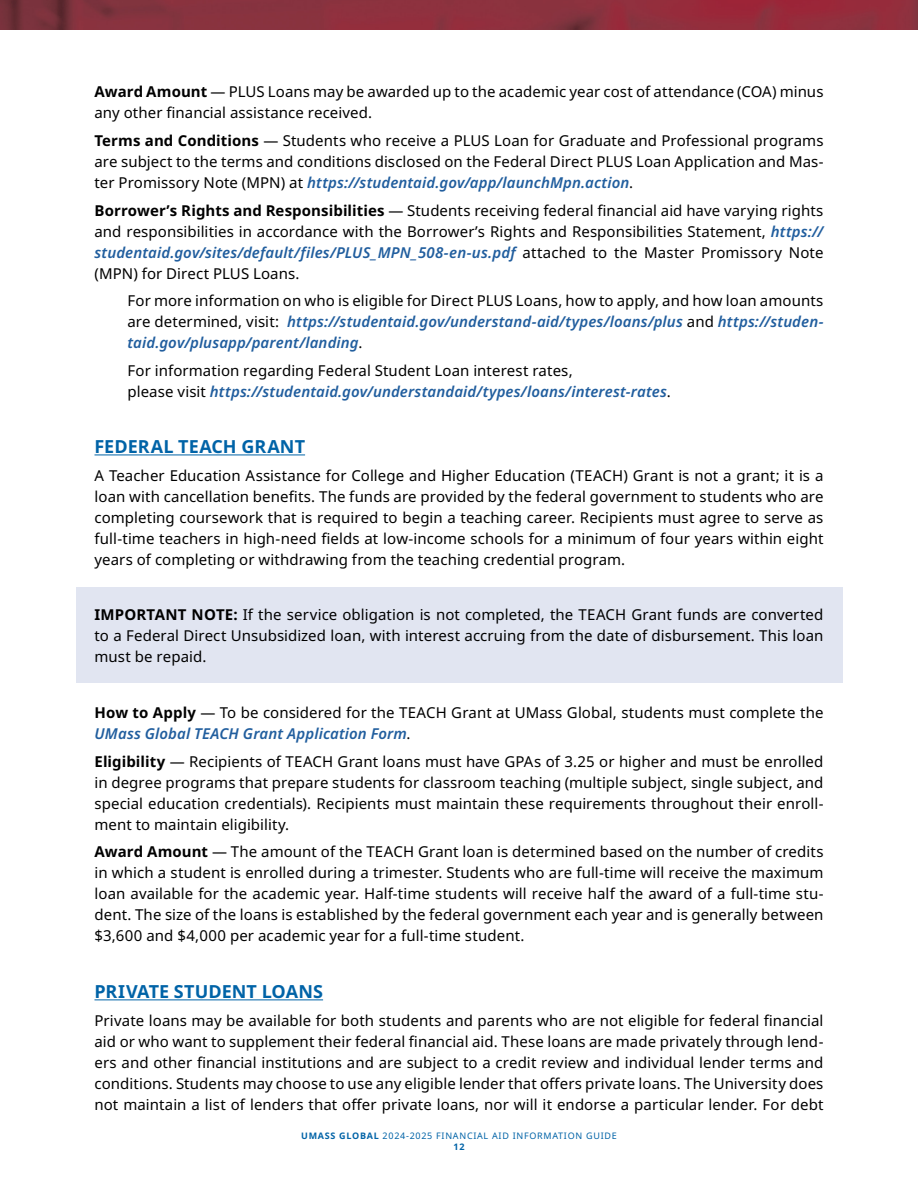
<style>
.page{position:relative;width:918px;height:1188px;background:#fff}
.page>*{position:absolute;margin:0;border:0;box-sizing:border-box;transform-origin:0 0}
.t1{font:700 18px "Noto Sans";letter-spacing:.005em;color:#0063a7}
.t2{font:15px/21px "Noto Sans";letter-spacing:.005em;color:#000}
.t3{font:italic 600 15px "Noto Sans";letter-spacing:.01em;color:#215e9e}
.t4{font:9px/10.8px "Noto Sans";letter-spacing:.08em;color:#0063a7;text-align:center}
.s1{font-weight:700}
.s2{font-weight:600;font-style:italic;color:#215e9e}
.s3{font-weight:400;font-style:normal;color:#000}
</style>
<div class="page">
<img style="left:0;top:0;width:918px;height:29px">
<div style="left:76px;top:588px;width:766px;height:95px;background:#e1e5f1"></div>
<hr style="left:94px;top:454px;width:211px;height:1px;background:#0063a7">
<hr style="left:94px;top:999px;width:229px;height:1px;background:#0063a7">
<p class="t2" style="left:94px;top:81px;width:731px"><span class="s1">Award Amount</span> — PLUS Loans may be awarded up to the academic year cost of attendance (COA) minus any other financial assistance received.</p>
<p class="t2" style="left:94px;top:130px;width:731px;text-align:justify"><span class="s1">Terms and Conditions</span> — Students who receive a PLUS Loan for Graduate and Professional programs are subject to the terms and conditions disclosed on the Federal Direct PLUS Loan Application and Mas&shy;ter Promissory Note (MPN) at <span class="s2">https://studentaid.gov/app/launchMpn.action</span>.</p>
<p class="t2" style="left:94px;top:200px;width:730px"><span class="s1">Borrower’s Rights and Responsibilities</span> — Students receiving federal financial aid have varying rights</p>
<p class="t2" style="left:94px;top:221px;width:731px">and responsibilities in accordance with the Borrower’s Rights and Responsibilities Statement, <span class="s2">https:// studentaid.gov/sites/default/files/PLUS_MPN_508-en-us.pdf</span> attached to the Master Promissory Note</p>
<p class="t2" style="left:94px;top:263px;width:207px">(MPN) for Direct PLUS Loans.</p>
<p class="t2" style="left:127px;top:291px;width:698px;text-align:justify">For more information on who is eligible for Direct PLUS Loans, how to apply, and how loan amounts are determined, visit: <span class="s2">https://studentaid.gov/understand-aid/types/loans/plus</span> and <span class="s2">https://studen&shy;taid.gov/plusapp/parent/landing</span>.</p>
<p class="t2" style="left:127px;top:360px;width:447px">For information regarding Federal Student Loan interest rates,</p>
<p class="t3" style="left:127px;top:381px;width:545px"><span class="s3">please visit</span> https://studentaid.gov/understandaid/types/loans/interest-rates<span class="s3">.</span></p>
<h4 class="t1" style="left:94px;top:434px;width:212px">FEDERAL TEACH GRANT</h4>
<p class="t2" style="left:94px;top:465px;width:730px">A Teacher Education Assistance for College and Higher Education (TEACH) Grant is not a grant; it is a loan with cancellation benefits. The funds are provided by the federal government to students who are</p>
<p class="t2" style="left:94px;top:507px;width:730px">completing coursework that is required to begin a teaching career. Recipients must agree to serve as</p>
<p class="t2" style="left:94px;top:528px;width:730px">full-time teachers in high-need fields at low-income schools for a minimum of four years within eight</p>
<p class="t2" style="left:94px;top:549px;width:532px">years of completing or withdrawing from the teaching credential program.</p>
<p class="t2" style="left:94px;top:605px;width:730px;text-align:justify"><span class="s1">IMPORTANT NOTE:</span> If the service obligation is not completed, the TEACH Grant funds are converted to a Federal Direct Unsubsidized loan, with interest accruing from the date of disbursement. This loan must be repaid.</p>
<p class="t2" style="left:95px;top:702px;width:731px"><span class="s1">How to Apply</span> — To be considered for the TEACH Grant at UMass Global, students must complete the<br><span class="s2">UMass Global TEACH Grant Application Form</span>.</p>
<p class="t2" style="left:94px;top:751px;width:731px"><span class="s1">Eligibility</span> — Recipients of TEACH Grant loans must have GPAs of 3.25 or higher and must be enrolled</p>
<p class="t2" style="left:94px;top:772px;width:730px">in degree programs that prepare students for classroom teaching (multiple subject, single subject, and</p>
<p class="t2" style="left:94px;top:793px;width:730px">special education credentials). Recipients must maintain these requirements throughout their enroll&shy;ment to maintain eligibility.</p>
<p class="t2" style="left:94px;top:842px;width:731px;text-align:justify"><span class="s1">Award Amount</span> — The amount of the TEACH Grant loan is determined based on the number of credits in which a student is enrolled during a trimester. Students who are full-time will receive the maximum loan available for the academic year. Half-time students will receive half the award of a full-time stu&shy;dent. The size of the loans is established by the federal government each year and is generally between $3,600 and $4,000 per academic year for a full-time student.</p>
<h4 class="t1" style="left:94px;top:979px;width:230px">PRIVATE STUDENT LOANS</h4>
<p class="t2" style="left:94px;top:1010px;width:730px;text-align:justify">Private loans may be available for both students and parents who are not eligible for federal financial aid or who want to supplement their federal financial aid. These loans are made privately through lend&shy;ers and other financial institutions and are subject to a credit review and individual lender terms and conditions. Students may choose to use any eligible lender that offers private loans. The University does not maintain a list of lenders that offer private loans, nor will it endorse a particular lender. For debt</p>
<p class="t4" style="left:301px;top:1130px;width:317px"><span class="s1">UMASS GLOBAL</span> 2024-2025 FINANCIAL AID INFORMATION GUIDE<br><span class="s1">12</span></p>
</div>
